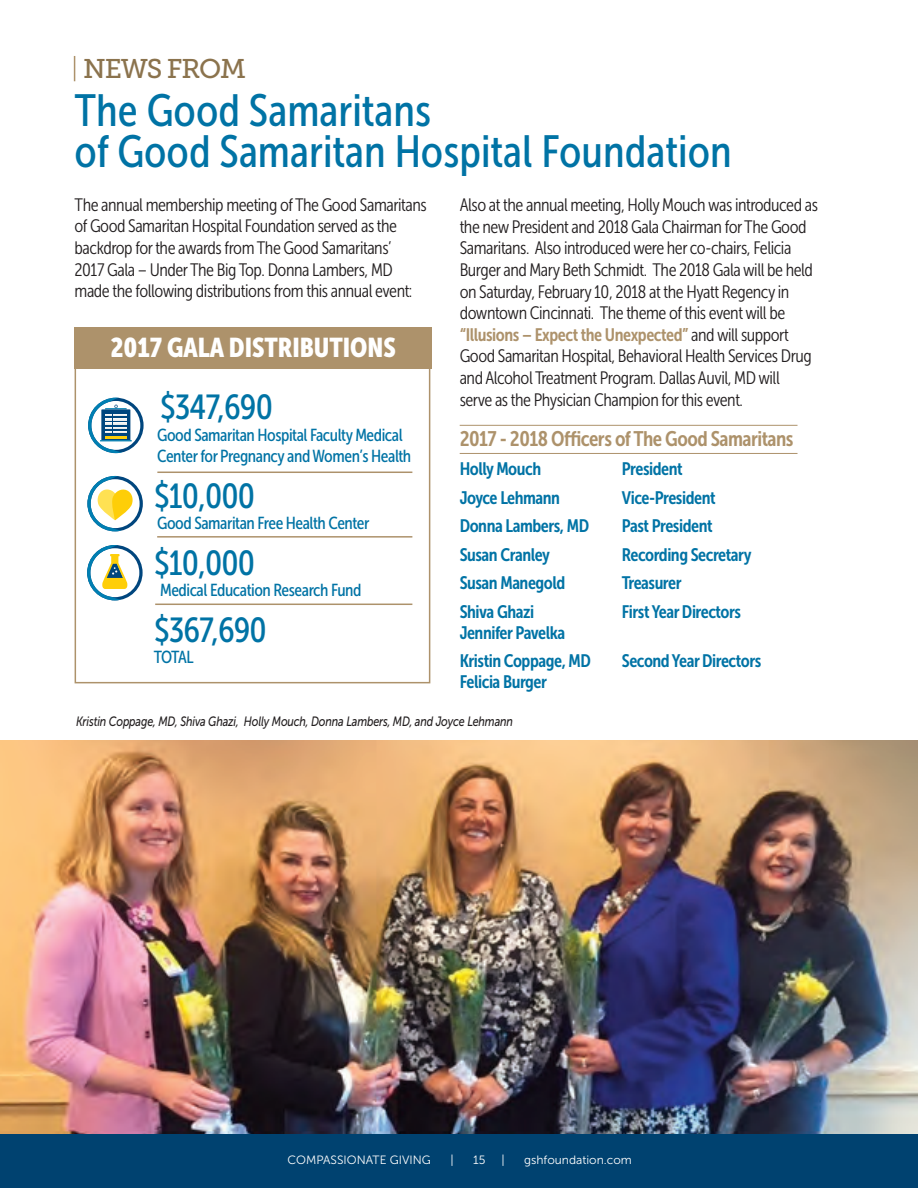
<style>
.page{position:relative;width:918px;height:1188px;background:#fff}
.page>*{position:absolute;margin:0;border:0;box-sizing:border-box;transform-origin:0 0}
.t1{font:45px/40.5px "Museo Sans Cond 500";color:#0073a5}
.t2{font:34.65px "Museo Sans Cond 500";letter-spacing:-.025em;color:#0073a5}
.t3{font:27px "Museo Sans Cond 900";color:#fff}
.t4{font:27px "Museo Slab 500";letter-spacing:-.045em;color:#8b734d}
.t5{font:21px "Museo Sans Cond 700";letter-spacing:-.025em;color:#ad926b}
.t6{font:18px/21.6px "Museo Sans Cond 300";letter-spacing:-.025em;color:#231f20}
.t7{font:18px/28.5px "Museo Sans Cond 700";letter-spacing:-.025em;color:#0073a5}
.t8{font:18px "Museo Sans Cond 700";letter-spacing:-.025em;color:#ad926b}
.t9{font:17.4px/21.6px "Museo Sans Cond 500";letter-spacing:-.025em;color:#0073a5}
.t10{font:italic 13.5px "Museo Sans 500";letter-spacing:-.015em;color:#231f20;scale:.8 1}
.t11{font:12px "Museo Sans 300";color:#fff}
.s1{font-family:"Museo Sans Cond 300";color:#231f20}
</style>
<div class="page">
<img style="left:0;top:740px;width:917px;height:394px">
<div style="left:0;top:1134px;width:917px;height:54px;background:#004270"></div>
<svg style="left:74px;top:56px;width:1px;height:25px"></svg>
<div style="left:75px;top:338px;width:355px;height:345px;border:2px solid #ad926b"></div>
<hr style="left:157px;top:536px;width:255px;height:1px;background:#ad926b">
<hr style="left:155px;top:603px;width:257px;height:2px;background:#ad926b">
<hr style="left:157px;top:471px;width:255px;height:2px;background:#ad926b">
<div style="left:75px;top:327px;width:356px;height:41px;background:#ad926b"></div>
<hr style="left:459px;top:425px;width:338px;height:1px;background:#ad926b">
<hr style="left:459px;top:453px;width:338px;height:1px;background:#ad926b">
<svg style="left:87px;top:545px;width:55px;height:55px"></svg>
<svg style="left:87px;top:476px;width:56px;height:55px"></svg>
<svg style="left:88px;top:398px;width:55px;height:55px"></svg>
<h3 class="t4" style="left:83px;top:59px;width:164px">NEWS FROM</h3>
<h1 class="t1" style="left:75px;top:94px;width:658px">The Good Samaritans<br>of Good Samaritan Hospital Foundation</h1>
<p class="t6" style="left:459px;top:196px;width:359px">Also at the annual meeting, Holly Mouch was introduced as the new President and 2018 Gala Chairman for The Good Samaritans. Also introduced were her co-chairs, Felicia Burger and Mary Beth Schmidt. The 2018 Gala will be held on Saturday, February 10, 2018 at the Hyatt Regency in downtown Cincinnati. The theme of this event will be</p>
<p class="t8" style="left:459px;top:328px;width:330px">“Illusions – Expect the Unexpected” <span class="s1">and will support</span></p>
<p class="t6" style="left:459px;top:347px;width:353px">Good Samaritan Hospital, Behavioral Health Services Drug and Alcohol Treatment Program. Dallas Auvil, MD will serve as the Physician Champion for this event.</p>
<p class="t5" style="left:459px;top:431px;width:335px">2017 - 2018 Officers of The Good Samaritans</p>
<p class="t7" style="left:459px;top:456px;width:83px">Holly Mouch</p>
<p class="t7" style="left:621px;top:456px;width:62px">President</p>
<p class="t7" style="left:459px;top:485px;width:102px">Joyce Lehmann</p>
<p class="t7" style="left:621px;top:485px;width:95px">Vice-President</p>
<p class="t7" style="left:459px;top:513px;width:131px">Donna Lambers, MD</p>
<p class="t7" style="left:621px;top:513px;width:92px">Past President</p>
<p class="t7" style="left:459px;top:542px;width:92px">Susan cranley</p>
<p class="t7" style="left:621px;top:542px;width:131px">Recording Secretary</p>
<p class="t7" style="left:459px;top:570px;width:107px">Susan Manegold</p>
<p class="t7" style="left:621px;top:570px;width:61px">Treasurer</p>
<p class="t7" style="left:459px;top:599px;width:76px">Shiva Ghazi</p>
<p class="t7" style="left:621px;top:599px;width:121px">First year Directors</p>
<p class="t7" style="left:459px;top:620px;width:133px">Jennifer Pavelka<br>Kristin coppage, MD</p>
<p class="t6" style="left:75px;top:195px;width:353px">The annual membership meeting of The Good Samaritans of Good Samaritan Hospital Foundation served as the backdrop for the awards from The Good Samaritans’<br>2017 Gala – Under The Big Top. Donna Lambers, MD made the following distributions from this annual event:</p>
<h3 class="t3" style="left:110px;top:338px;width:287px">2017 GALA DISTRIBUTIONS</h3>
<h2 class="t2" style="left:160px;top:394px;width:114px">$347,690</h2>
<p class="t9" style="left:157px;top:425px;width:255px">Good Samaritan Hospital Faculty Medical<br>Center for Pregnancy and Women’s Health</p>
<h2 class="t2" style="left:154px;top:483px;width:102px">$10,000</h2>
<p class="t9" style="left:157px;top:514px;width:214px">Good Samaritan Free Health Center</p>
<h2 class="t2" style="left:154px;top:550px;width:102px">$10,000</h2>
<p class="t9" style="left:160px;top:581px;width:203px">Medical Education Research Fund</p>
<h2 class="t2" style="left:154px;top:617px;width:114px">$367,690</h2>
<p class="t9" style="left:154px;top:648px;width:41px">TOTAL</p>
<p class="t7" style="left:621px;top:648px;width:141px">Second year Directors</p>
<p class="t7" style="left:459px;top:669px;width:89px">Felicia Burger</p>
<p class="t10" style="left:76px;top:713px;width:547px">Kristin Coppage, MD, Shiva Ghazi, Holly Mouch, Donna Lambers, MD, and Joyce Lehmann</p>
<p class="t11" style="left:287px;top:1152px;width:145px">COMPASSIONATE GIVING</p>
<p class="t11" style="left:450px;top:1152px;width:5px">|</p>
<p class="t11" style="left:473px;top:1152px;width:14px">15</p>
<p class="t11" style="left:501px;top:1152px;width:5px">|</p>
<p class="t11" style="left:524px;top:1152px;width:109px">gshfoundation.com</p>
</div>
